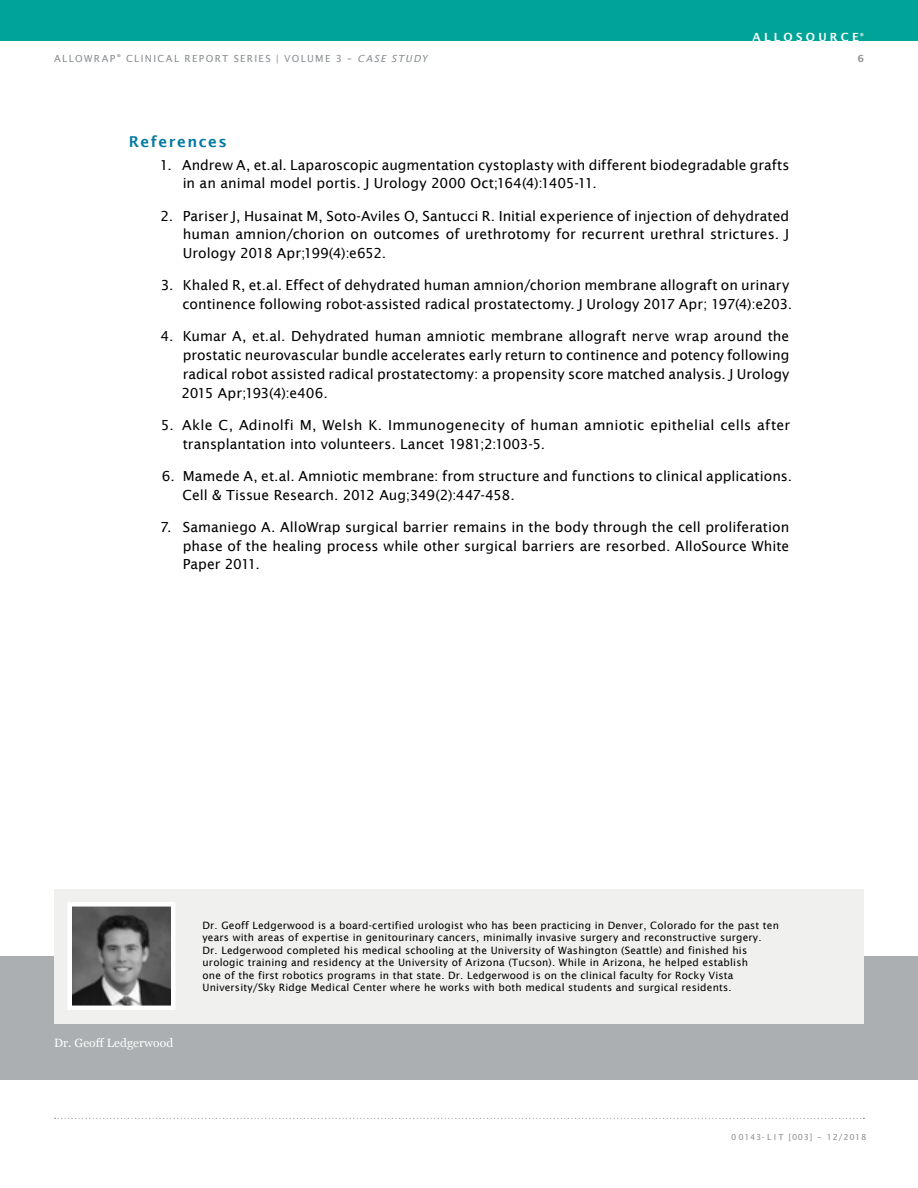
<style>
.page{position:relative;width:918px;height:1188px;background:#fff}
.page>*{position:absolute;margin:0;border:0;box-sizing:border-box;transform-origin:0 0}
.t1{font:600 15px "Lucida Sans";letter-spacing:.1em;color:#0079a3}
.t2{font:13.8px/18.8px "Lucida Sans";letter-spacing:.005em;color:#000}
.t3{font:12px "Georgia";letter-spacing:.01em;color:#fff}
.t4{font:600 11.25px "Lucida Sans";letter-spacing:.29em;color:#fff}
.t5{font:10.2px/12.3px "Lucida Sans";letter-spacing:.02em;color:#000}
.t6{font:9.75px "Lucida Sans";letter-spacing:.14em;color:#898d90}
.t7{font:600 9.75px "Lucida Sans";color:#898d90}
.t8{font:8.25px "Lucida Sans";letter-spacing:.09em;color:#898d90}
.s1{font-style:italic}
</style>
<div class="page">
<svg style="left:55px;top:1118px;width:809px;height:1px"></svg>
<div style="left:0;top:0;width:918px;height:41px;background:#00a398"></div>
<div style="left:0;top:956px;width:918px;height:123px;background:#acafb1"></div>
<div style="left:54px;top:889px;width:810px;height:135px;background:#f0f0ef"></div>
<img style="left:73px;top:907px;width:98px;height:98px">
<div style="left:68px;top:902px;width:108px;height:108px;border:4px solid #fff"></div>
<p class="t4" style="left:752px;top:31px;width:113px">ALLOSOURCE<sup>®</sup></p>
<p class="t6" style="left:54px;top:52px;width:375px">ALLOWRAP<sup>®</sup> CLINICAL REPORT SERIES | VOLUME 3 – <span class="s1">CASE STUDY</span></p>
<p class="t7" style="left:858px;top:52px;width:8px">6</p>
<p class="t1" style="left:129px;top:133px;width:100px">References</p>
<p class="t2" style="left:183px;top:155px;width:608px;text-indent:-23px">1. Andrew A, et.al. Laparoscopic augmentation cystoplasty with different biodegradable grafts in an animal model portis. J Urology 2000 Oct;164(4):1405-11.</p>
<p class="t2" style="left:183px;top:206px;width:608px;text-align:justify;text-indent:-22px">2. Pariser J, Husainat M, Soto-Aviles O, Santucci R. Initial experience of injection of dehydrated human amnion/chorion on outcomes of urethrotomy for recurrent urethral strictures. J Urology 2018 Apr;199(4):e652.</p>
<p class="t2" style="left:161px;top:276px;width:633px;text-align:right">3. Khaled R, et.al. Effect of dehydrated human amnion/chorion membrane allograft on urinary continence following robot-assisted radical prostatectomy. J Urology 2017 Apr; 197(4):e203.</p>
<p class="t2" style="left:181px;top:327px;width:610px;text-align:justify;text-indent:-21px">4. Kumar A, et.al. Dehydrated human amniotic membrane allograft nerve wrap around the prostatic neurovascular bundle accelerates early return to continence and potency following radical robot assisted radical prostatectomy: a propensity score matched analysis. J Urology 2015 Apr;193(4):e406.</p>
<p class="t2" style="left:183px;top:416px;width:609px;text-indent:-22px">5. Akle C, Adinolfi M, Welsh K. Immunogenecity of human amniotic epithelial cells after transplantation into volunteers. Lancet 1981;2:1003-5.</p>
<p class="t2" style="left:183px;top:467px;width:611px;text-indent:-21px">6. Mamede A, et.al. Amniotic membrane: from structure and functions to clinical applications.<br>Cell &amp; Tissue Research. 2012 Aug;349(2):447-458.</p>
<p class="t2" style="left:183px;top:518px;width:608px;text-align:justify;text-indent:-23px">7. Samaniego A. AlloWrap surgical barrier remains in the body through the cell proliferation phase of the healing process while other surgical barriers are resorbed. AlloSource White Paper 2011.</p>
<p class="t3" style="left:54px;top:1034px;width:121px">Dr. Geoff Ledgerwood</p>
<p class="t5" style="left:202px;top:919px;width:578px">Dr. Geoff Ledgerwood is a board-certified urologist who has been practicing in Denver, Colorado for the past ten years with areas of expertise in genitourinary cancers, minimally invasive surgery and reconstructive surgery.<br>Dr. Ledgerwood completed his medical schooling at the University of Washington (Seattle) and finished his urologic training and residency at the University of Arizona (Tucson). While in Arizona, he helped establish<br>one of the first robotics programs in that state. Dr. Ledgerwood is on the clinical faculty for Rocky Vista University/Sky Ridge Medical Center where he works with both medical students and surgical residents.</p>
<p class="t8" style="left:731px;top:1133px;width:137px">0 0143- L I T [003] – 12/2018</p>
</div>
